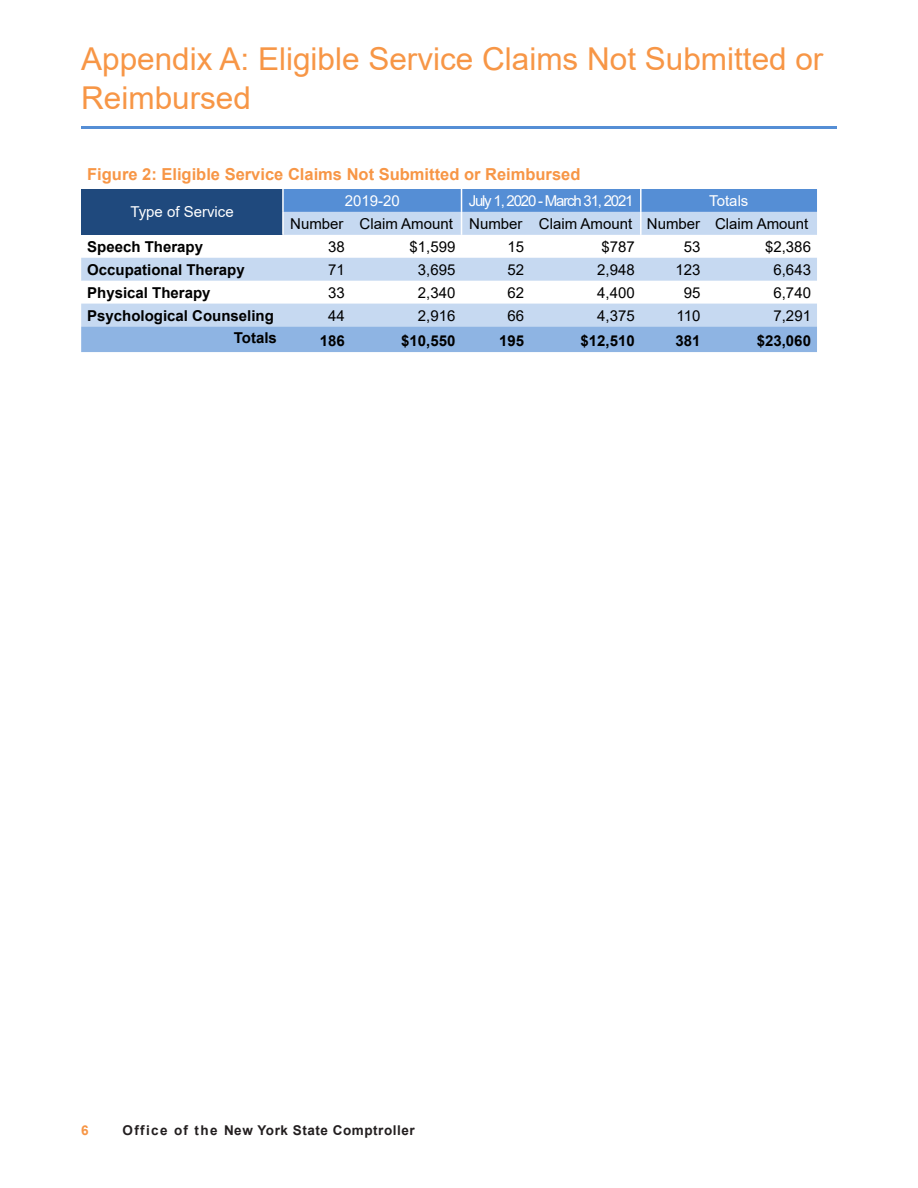
<style>
.page{position:relative;width:918px;height:1188px;background:#fff}
.page>*{position:absolute;margin:0;border:0;box-sizing:border-box;transform-origin:0 0}
.Section_Heads{font:31.5px/39px "Arial";color:#f79646}
._7_Figures{font:700 16.5px "Arial";color:#f79646}
._7_Figures-2{font:15px "Arial";color:#000}
._7_Figures-3{font:700 15px "Arial";color:#000}
._7_Figures-4{font:15px "Arial";color:#fff}
._7_Figures-5{font:15px "Arial";letter-spacing:-.08em;color:#fff}
.t1{font:700 13.5px "Arial";letter-spacing:.04em;color:#231f20}
.t2{font:700 13.5px "Arial";color:#f79646}
</style>
<div class="page">
<hr style="left:81px;top:126px;width:756px;height:3px;background:#558ed5">
<div style="left:81px;top:189px;width:202px;height:46px;background:#1f497d"></div>
<svg style="left:81px;top:257px;width:736px;height:70px;fill:#c6d9f1"></svg>
<div style="left:81px;top:327px;width:736px;height:25px;background:#8eb4e3"></div>
<hr style="left:282px;top:189px;width:2px;height:23px;background:#fff">
<hr style="left:282px;top:212px;width:2px;height:23px;background:#fff">
<svg style="left:283px;top:189px;width:534px;height:46px;background:#8fb4e3"></svg>
<p class="Section_Heads" style="left:81px;top:40px;width:744px">Appendix A: Eligible Service Claims Not Submitted or<br>Reimbursed</p>
<p class="_7_Figures" style="left:87px;top:163px;width:495px">Figure 2: Eligible Service Claims Not Submitted or Reimbursed</p>
<p class="_7_Figures-4" style="left:130px;top:202px;width:105px">Type of Service</p>
<p class="_7_Figures-4" style="left:345px;top:190px;width:57px">2019-20</p>
<p class="_7_Figures-5" style="left:469px;top:190px;width:166px">July 1, 2020 - March 31, 2021</p>
<p class="_7_Figures-4" style="left:709px;top:190px;width:41px">Totals</p>
<p class="_7_Figures-2" style="left:290px;top:213px;width:55px">Number</p>
<p class="_7_Figures-2" style="left:360px;top:213px;width:95px">Claim Amount</p>
<p class="_7_Figures-2" style="left:469px;top:213px;width:55px">Number</p>
<p class="_7_Figures-2" style="left:539px;top:213px;width:95px">Claim Amount</p>
<p class="_7_Figures-2" style="left:647px;top:213px;width:55px">Number</p>
<p class="_7_Figures-2" style="left:715px;top:213px;width:95px">Claim Amount</p>
<p class="_7_Figures-3" style="left:87px;top:236px;width:117px">Speech Therapy</p>
<p class="_7_Figures-2" style="left:328px;top:236px;width:18px">38</p>
<p class="_7_Figures-2" style="left:410px;top:236px;width:47px">$1,599</p>
<p class="_7_Figures-2" style="left:508px;top:236px;width:18px">15</p>
<p class="_7_Figures-2" style="left:601px;top:236px;width:35px">$787</p>
<p class="_7_Figures-2" style="left:684px;top:236px;width:18px">53</p>
<p class="_7_Figures-2" style="left:765px;top:236px;width:47px">$2,386</p>
<p class="_7_Figures-3" style="left:87px;top:259px;width:159px">Occupational Therapy</p>
<p class="_7_Figures-2" style="left:328px;top:259px;width:18px">71</p>
<p class="_7_Figures-2" style="left:418px;top:259px;width:39px">3,695</p>
<p class="_7_Figures-2" style="left:508px;top:259px;width:18px">52</p>
<p class="_7_Figures-2" style="left:597px;top:259px;width:39px">2,948</p>
<p class="_7_Figures-2" style="left:675px;top:259px;width:27px">123</p>
<p class="_7_Figures-2" style="left:773px;top:259px;width:39px">6,643</p>
<p class="_7_Figures-3" style="left:87px;top:282px;width:125px">Physical Therapy</p>
<p class="_7_Figures-2" style="left:328px;top:282px;width:18px">33</p>
<p class="_7_Figures-2" style="left:418px;top:282px;width:39px">2,340</p>
<p class="_7_Figures-2" style="left:508px;top:282px;width:18px">62</p>
<p class="_7_Figures-2" style="left:597px;top:282px;width:39px">4,400</p>
<p class="_7_Figures-2" style="left:684px;top:282px;width:18px">95</p>
<p class="_7_Figures-2" style="left:773px;top:282px;width:39px">6,740</p>
<p class="_7_Figures-3" style="left:87px;top:305px;width:188px">Psychological Counseling</p>
<p class="_7_Figures-2" style="left:328px;top:305px;width:18px">44</p>
<p class="_7_Figures-2" style="left:418px;top:305px;width:39px">2,916</p>
<p class="_7_Figures-2" style="left:508px;top:305px;width:18px">66</p>
<p class="_7_Figures-2" style="left:597px;top:305px;width:39px">4,375</p>
<p class="_7_Figures-2" style="left:677px;top:305px;width:25px">110</p>
<p class="_7_Figures-2" style="left:773px;top:305px;width:39px">7,291</p>
<p class="_7_Figures-3" style="left:234px;top:328px;width:45px">Totals</p>
<p class="_7_Figures-3" style="left:320px;top:330px;width:27px">186</p>
<p class="_7_Figures-3" style="left:401px;top:330px;width:56px">$10,550</p>
<p class="_7_Figures-3" style="left:499px;top:330px;width:27px">195</p>
<p class="_7_Figures-3" style="left:581px;top:330px;width:56px">$12,510</p>
<p class="_7_Figures-3" style="left:675px;top:330px;width:27px">381</p>
<p class="_7_Figures-3" style="left:757px;top:330px;width:56px">$23,060</p>
<p class="t2" style="left:81px;top:1121px;width:9px">6</p>
<p class="t1" style="left:123px;top:1121px;width:294px">Office of the New York State Comptroller</p>
</div>
